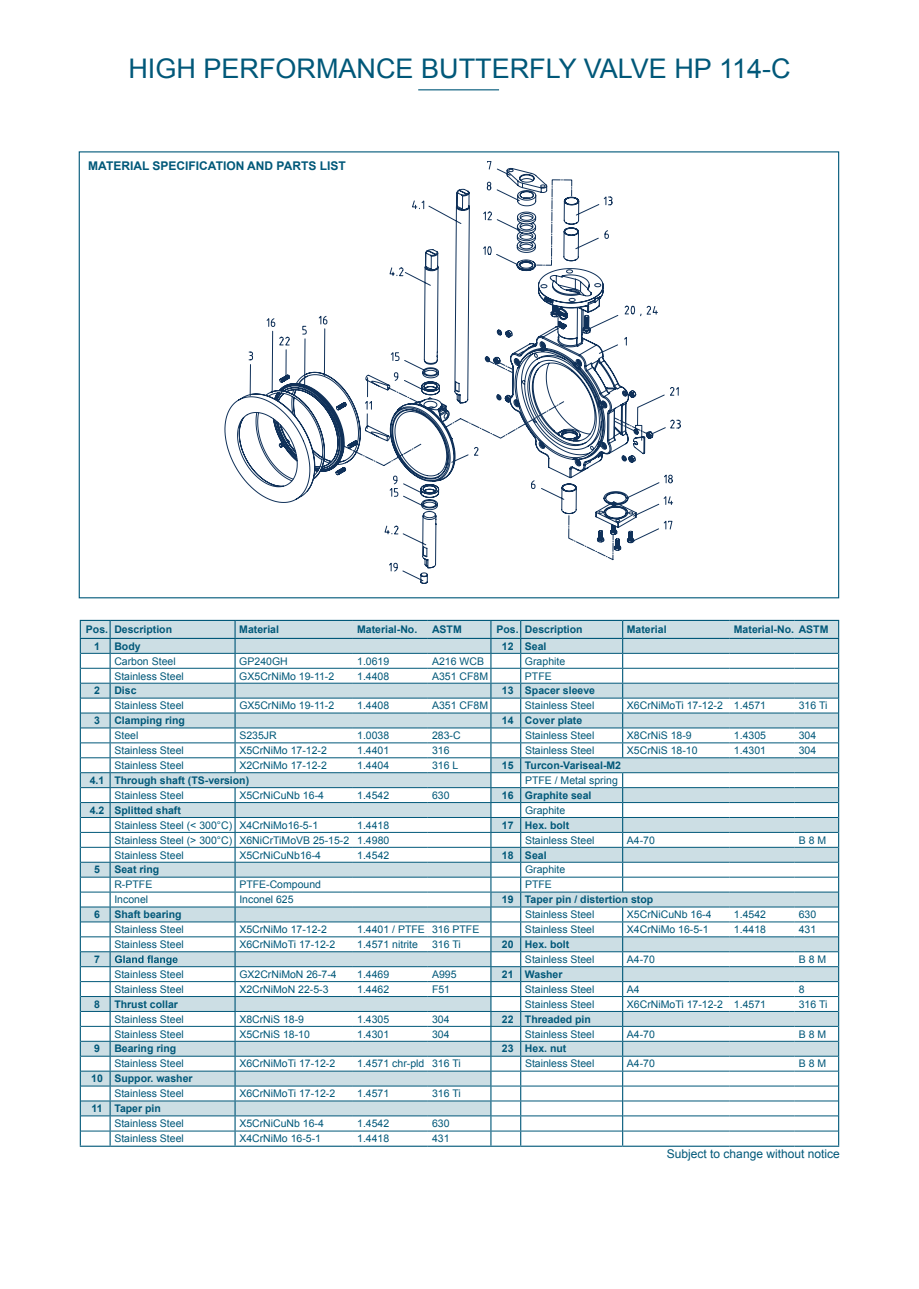
<style>
.page{position:relative;width:919px;height:1289px;background:#fff}
.page>*{position:absolute;margin:0;border:0;box-sizing:border-box;transform-origin:0 0}
.t1{font:27px "Arial";color:#015879}
.t2{font:700 12px "Arial";color:#015879}
.t3{font:12px "Arial";color:#015879}
.t4{font:10.5px "Arial";color:#015879}
.t5{font:700 10.5px "Arial";color:#015879}
</style>
<div class="page">
<hr style="left:418px;top:89px;width:81px;height:1px;background:#015879">
<svg style="left:225px;top:351px;width:24px;height:135px"></svg>
<svg style="left:249px;top:161px;width:431px;height:422px"></svg>
<svg style="left:80px;top:620px;width:759px;height:526px"></svg>
<h1 class="t1" style="left:128px;top:50px;width:663px">HIGH PERFORMANCE BUTTERFLY VALVE HP 114-C</h1>
<p class="t2" style="left:88px;top:158px;width:259px">MATERIAL SPECIFICATION AND PARTS LIST</p>
<p class="t5" style="left:86px;top:622px;width:88px">Pos. Description</p>
<p class="t5" style="left:239px;top:622px;width:41px">Material</p>
<p class="t5" style="left:357px;top:622px;width:62px">Material-No.</p>
<p class="t5" style="left:432px;top:622px;width:31px">ASTM</p>
<p class="t5" style="left:496px;top:622px;width:88px">Pos. Description</p>
<p class="t5" style="left:626px;top:622px;width:41px">Material</p>
<p class="t5" style="left:733px;top:622px;width:96px">Material-No. ASTM</p>
<p class="t5" style="left:94px;top:639px;width:7px">1</p>
<p class="t5" style="left:114px;top:639px;width:28px">Body</p>
<p class="t5" style="left:502px;top:639px;width:46px">12 Seal</p>
<p class="t4" style="left:114px;top:654px;width:63px">Carbon Steel</p>
<p class="t4" style="left:239px;top:654px;width:50px">GP240GH</p>
<p class="t4" style="left:357px;top:654px;width:34px">1.0619</p>
<p class="t4" style="left:432px;top:654px;width:53px">A216 WCB</p>
<p class="t4" style="left:525px;top:654px;width:42px">Graphite</p>
<p class="t4" style="left:114px;top:669px;width:71px">Stainless Steel</p>
<p class="t4" style="left:239px;top:669px;width:96px">GX5CrNiMo 19-11-2</p>
<p class="t4" style="left:357px;top:669px;width:34px">1.4408</p>
<p class="t4" style="left:432px;top:669px;width:58px">A351 CF8M</p>
<p class="t4" style="left:525px;top:669px;width:28px">PTFE</p>
<p class="t5" style="left:94px;top:683px;width:7px">2</p>
<p class="t5" style="left:114px;top:683px;width:24px">Disc</p>
<p class="t5" style="left:502px;top:683px;width:95px">13 Spacer sleeve</p>
<p class="t4" style="left:114px;top:698px;width:71px">Stainless Steel</p>
<p class="t4" style="left:239px;top:698px;width:96px">GX5CrNiMo 19-11-2</p>
<p class="t4" style="left:357px;top:698px;width:34px">1.4408</p>
<p class="t4" style="left:432px;top:698px;width:58px">A351 CF8M</p>
<p class="t4" style="left:525px;top:698px;width:71px">Stainless Steel</p>
<p class="t4" style="left:627px;top:698px;width:141px">X6CrNiMoTi 17-12-2 1.4571</p>
<p class="t4" style="left:798px;top:698px;width:30px">316 Ti</p>
<p class="t5" style="left:94px;top:713px;width:7px">3</p>
<p class="t5" style="left:114px;top:713px;width:72px">Clamping ring</p>
<p class="t5" style="left:502px;top:713px;width:82px">14 Cover plate</p>
<p class="t4" style="left:114px;top:728px;width:25px">Steel</p>
<p class="t4" style="left:239px;top:728px;width:39px">S235JR</p>
<p class="t4" style="left:357px;top:728px;width:34px">1.0038</p>
<p class="t4" style="left:432px;top:728px;width:30px">283-C</p>
<p class="t4" style="left:525px;top:728px;width:71px">Stainless Steel</p>
<p class="t4" style="left:627px;top:728px;width:66px">X8CrNiS 18-9</p>
<p class="t4" style="left:733px;top:728px;width:34px">1.4305</p>
<p class="t4" style="left:798px;top:728px;width:19px">304</p>
<p class="t4" style="left:114px;top:743px;width:71px">Stainless Steel</p>
<p class="t4" style="left:239px;top:743px;width:89px">X5CrNiMo 17-12-2</p>
<p class="t4" style="left:357px;top:743px;width:34px">1.4401</p>
<p class="t4" style="left:432px;top:743px;width:19px">316</p>
<p class="t4" style="left:525px;top:743px;width:71px">Stainless Steel</p>
<p class="t4" style="left:627px;top:743px;width:72px">X5CrNiS 18-10</p>
<p class="t4" style="left:733px;top:743px;width:34px">1.4301</p>
<p class="t4" style="left:798px;top:743px;width:19px">304</p>
<p class="t4" style="left:114px;top:758px;width:71px">Stainless Steel</p>
<p class="t4" style="left:239px;top:758px;width:89px">X2CrNiMo 17-12-2</p>
<p class="t4" style="left:357px;top:758px;width:34px">1.4404</p>
<p class="t4" style="left:432px;top:758px;width:28px">316 L</p>
<p class="t5" style="left:502px;top:758px;width:121px">15 Turcon-Variseal-M2</p>
<p class="t5" style="left:90px;top:773px;width:161px">4.1 Through shaft (TS-version)</p>
<p class="t4" style="left:525px;top:773px;width:94px">PTFE / Metal spring</p>
<p class="t4" style="left:114px;top:788px;width:71px">Stainless Steel</p>
<p class="t4" style="left:239px;top:788px;width:86px">X5CrNiCuNb 16-4</p>
<p class="t4" style="left:357px;top:788px;width:34px">1.4542</p>
<p class="t4" style="left:432px;top:788px;width:19px">630</p>
<p class="t5" style="left:502px;top:788px;width:91px">16 Graphite seal</p>
<p class="t5" style="left:90px;top:803px;width:93px">4.2 Splitted shaft</p>
<p class="t4" style="left:525px;top:803px;width:42px">Graphite</p>
<p class="t4" style="left:114px;top:818px;width:205px">Stainless Steel (&lt; 300°C) X4CrNiMo16-5-1</p>
<p class="t4" style="left:357px;top:818px;width:34px">1.4418</p>
<p class="t5" style="left:502px;top:818px;width:69px">17 Hex. bolt</p>
<p class="t4" style="left:114px;top:833px;width:276px">Stainless Steel (&gt; 300°C) X6NiCrTiMoVB 25-15-2 1.4980</p>
<p class="t4" style="left:525px;top:833px;width:71px">Stainless Steel</p>
<p class="t4" style="left:627px;top:833px;width:30px">A4-70</p>
<p class="t4" style="left:798px;top:833px;width:29px">B 8 M</p>
<p class="t4" style="left:114px;top:848px;width:71px">Stainless Steel</p>
<p class="t4" style="left:239px;top:848px;width:83px">X5CrNiCuNb16-4</p>
<p class="t4" style="left:357px;top:848px;width:34px">1.4542</p>
<p class="t5" style="left:502px;top:847px;width:46px">18 Seal</p>
<p class="t5" style="left:94px;top:862px;width:7px">5</p>
<p class="t5" style="left:114px;top:862px;width:46px">Seat ring</p>
<p class="t4" style="left:525px;top:862px;width:42px">Graphite</p>
<p class="t4" style="left:114px;top:877px;width:39px">R-PTFE</p>
<p class="t4" style="left:239px;top:877px;width:83px">PTFE-Compound</p>
<p class="t4" style="left:525px;top:877px;width:28px">PTFE</p>
<p class="t4" style="left:114px;top:892px;width:35px">Inconel</p>
<p class="t4" style="left:239px;top:892px;width:56px">Inconel 625</p>
<p class="t5" style="left:502px;top:892px;width:153px">19 Taper pin / distertion stop</p>
<p class="t5" style="left:94px;top:907px;width:7px">6</p>
<p class="t5" style="left:114px;top:907px;width:69px">Shaft bearing</p>
<p class="t4" style="left:525px;top:907px;width:71px">Stainless Steel</p>
<p class="t4" style="left:627px;top:907px;width:86px">X5CrNiCuNb 16-4</p>
<p class="t4" style="left:733px;top:907px;width:34px">1.4542</p>
<p class="t4" style="left:798px;top:907px;width:19px">630</p>
<p class="t4" style="left:114px;top:922px;width:71px">Stainless Steel</p>
<p class="t4" style="left:239px;top:922px;width:89px">X5CrNiMo 17-12-2</p>
<p class="t4" style="left:357px;top:922px;width:124px">1.4401 / PTFE 316 PTFE</p>
<p class="t4" style="left:525px;top:922px;width:71px">Stainless Steel</p>
<p class="t4" style="left:627px;top:922px;width:83px">X4CrNiMo 16-5-1</p>
<p class="t4" style="left:733px;top:922px;width:34px">1.4418</p>
<p class="t4" style="left:798px;top:922px;width:19px">431</p>
<p class="t4" style="left:114px;top:937px;width:71px">Stainless Steel</p>
<p class="t4" style="left:239px;top:937px;width:97px">X6CrNiMoTi 17-12-2</p>
<p class="t4" style="left:357px;top:937px;width:62px">1.4571 nitrite</p>
<p class="t4" style="left:432px;top:937px;width:30px">316 Ti</p>
<p class="t5" style="left:502px;top:937px;width:69px">20 Hex. bolt</p>
<p class="t5" style="left:94px;top:952px;width:7px">7</p>
<p class="t4" style="left:525px;top:952px;width:71px">Stainless Steel</p>
<p class="t4" style="left:627px;top:952px;width:30px">A4-70</p>
<p class="t4" style="left:798px;top:952px;width:29px">B 8 M</p>
<p class="t4" style="left:114px;top:967px;width:71px">Stainless Steel</p>
<p class="t4" style="left:239px;top:967px;width:99px">GX2CrNiMoN 26-7-4</p>
<p class="t4" style="left:357px;top:967px;width:34px">1.4469</p>
<p class="t4" style="left:432px;top:967px;width:26px">A995</p>
<p class="t5" style="left:502px;top:967px;width:62px">21 Washer</p>
<p class="t4" style="left:114px;top:982px;width:71px">Stainless Steel</p>
<p class="t4" style="left:239px;top:982px;width:91px">X2CrNiMoN 22-5-3</p>
<p class="t4" style="left:357px;top:982px;width:34px">1.4462</p>
<p class="t4" style="left:432px;top:982px;width:20px">F51</p>
<p class="t4" style="left:525px;top:982px;width:71px">Stainless Steel</p>
<p class="t4" style="left:627px;top:982px;width:14px">A4</p>
<p class="t4" style="left:798px;top:982px;width:7px">8</p>
<p class="t5" style="left:94px;top:997px;width:7px">8</p>
<p class="t5" style="left:114px;top:997px;width:65px">Thrust collar</p>
<p class="t4" style="left:525px;top:997px;width:71px">Stainless Steel</p>
<p class="t4" style="left:627px;top:997px;width:141px">X6CrNiMoTi 17-12-2 1.4571</p>
<p class="t4" style="left:798px;top:997px;width:30px">316 Ti</p>
<p class="t4" style="left:114px;top:1012px;width:71px">Stainless Steel</p>
<p class="t4" style="left:239px;top:1012px;width:66px">X8CrNiS 18-9</p>
<p class="t4" style="left:357px;top:1012px;width:34px">1.4305</p>
<p class="t4" style="left:432px;top:1012px;width:19px">304</p>
<p class="t5" style="left:502px;top:1011px;width:91px">22 Threaded pin</p>
<p class="t4" style="left:114px;top:1026px;width:71px">Stainless Steel</p>
<p class="t4" style="left:239px;top:1026px;width:72px">X5CrNiS 18-10</p>
<p class="t4" style="left:357px;top:1026px;width:34px">1.4301</p>
<p class="t4" style="left:432px;top:1026px;width:19px">304</p>
<p class="t4" style="left:525px;top:1026px;width:71px">Stainless Steel</p>
<p class="t4" style="left:627px;top:1026px;width:30px">A4-70</p>
<p class="t4" style="left:798px;top:1026px;width:29px">B 8 M</p>
<p class="t5" style="left:94px;top:1041px;width:7px">9</p>
<p class="t5" style="left:114px;top:1041px;width:63px">Bearing ring</p>
<p class="t5" style="left:502px;top:1041px;width:66px">23 Hex. nut</p>
<p class="t4" style="left:114px;top:1056px;width:71px">Stainless Steel</p>
<p class="t4" style="left:239px;top:1056px;width:97px">X6CrNiMoTi 17-12-2</p>
<p class="t4" style="left:357px;top:1056px;width:105px">1.4571 chr-pld 316 Ti</p>
<p class="t4" style="left:525px;top:1056px;width:71px">Stainless Steel</p>
<p class="t4" style="left:627px;top:1056px;width:30px">A4-70</p>
<p class="t4" style="left:798px;top:1056px;width:29px">B 8 M</p>
<p class="t5" style="left:91px;top:1071px;width:103px">10 Suppor. washer</p>
<p class="t4" style="left:114px;top:1086px;width:71px">Stainless Steel</p>
<p class="t4" style="left:239px;top:1086px;width:97px">X6CrNiMoTi 17-12-2</p>
<p class="t4" style="left:357px;top:1086px;width:34px">1.4571</p>
<p class="t4" style="left:432px;top:1086px;width:30px">316 Ti</p>
<p class="t5" style="left:91px;top:1101px;width:71px">11 Taper pin</p>
<p class="t4" style="left:114px;top:1116px;width:71px">Stainless Steel</p>
<p class="t4" style="left:239px;top:1116px;width:86px">X5CrNiCuNb 16-4</p>
<p class="t4" style="left:357px;top:1116px;width:34px">1.4542</p>
<p class="t4" style="left:432px;top:1116px;width:19px">630</p>
<p class="t4" style="left:114px;top:1131px;width:71px">Stainless Steel</p>
<p class="t4" style="left:239px;top:1131px;width:83px">X4CrNiMo 16-5-1</p>
<p class="t4" style="left:357px;top:1131px;width:34px">1.4418</p>
<p class="t4" style="left:432px;top:1131px;width:19px">431</p>
<p class="t3" style="left:666px;top:1146px;width:174px">Subject to change without notice</p>
</div>
